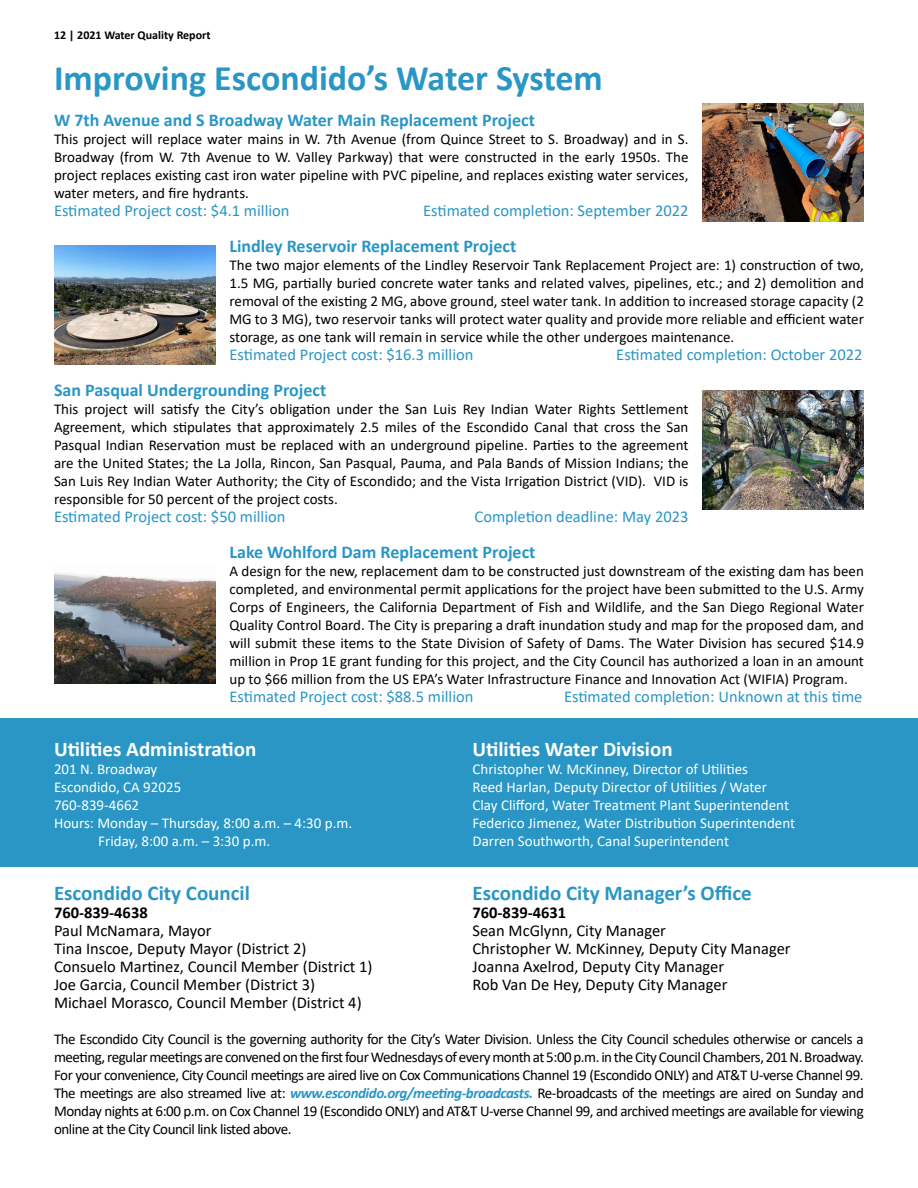
<style>
.page{position:relative;width:918px;height:1188px;background:#fff}
.page>*{position:absolute;margin:0;border:0;box-sizing:border-box;transform-origin:0 0}
.t1{font:700 36px "Calibri";color:#2996c5}
.t2{font:700 21px "Calibri";color:#2996c5}
.t3{font:700 21px "Calibri";color:#fff}
.t4{font:700 18px "Calibri";color:#2996c5}
.t5{font:16.5px/18px "Calibri";color:#000}
.t6{font:16.5px "Calibri";color:#2996c5}
.t7{font:700 16.5px "Calibri";color:#000}
.t8{font:15px/18px "Calibri";color:#000;text-align:justify}
.t9{font:15px/18px "Calibri";color:#fff}
.t10{font:700 12px "Calibri";color:#000}
.s1{font-weight:700;font-style:italic;color:#2996c5}
</style>
<div class="page">
<div style="left:0;top:719px;width:918px;height:148px;background:#2996c5"></div>
<img style="left:702px;top:103px;width:162px;height:119px">
<img style="left:702px;top:391px;width:162px;height:119px">
<img style="left:54px;top:246px;width:162px;height:118px">
<img style="left:54px;top:572px;width:162px;height:112px">
<p class="t10" style="left:54px;top:27px;width:158px">12 | 2021 Water Quality Report</p>
<h1 class="t1" style="left:54px;top:53px;width:550px">Improving Escondido’s Water System</h1>
<p class="t4" style="left:54px;top:107px;width:483px">W 7th Avenue and S Broadway Water Main Replacement Project</p>
<p class="t8" style="left:54px;top:130px;width:636px">This project will replace water mains in W. 7th Avenue (from Quince Street to S. Broadway) and in S.<br>Broadway (from W. 7th Avenue to W. Valley Parkway) that were constructed in the early 1950s. The project replaces existing cast iron water pipeline with PVC pipeline, and replaces existing water services, water meters, and fire hydrants.</p>
<p class="t6" style="left:54px;top:199px;width:237px">Estimated Project cost: $4.1 million</p>
<p class="t6" style="left:423px;top:199px;width:267px">Estimated completion: September 2022</p>
<p class="t4" style="left:230px;top:233px;width:288px">Lindley Reservoir Replacement Project</p>
<p class="t8" style="left:230px;top:256px;width:636px">The two major elements of the Lindley Reservoir Tank Replacement Project are: 1) construction of two, 1.5 MG, partially buried concrete water tanks and related valves, pipelines, etc.; and 2) demolition and removal of the existing 2 MG, above ground, steel water tank. In addition to increased storage capacity (2<br>MG to 3 MG), two reservoir tanks will protect water quality and provide more reliable and efficient water storage, as one tank will remain in service while the other undergoes maintenance.</p>
<p class="t6" style="left:230px;top:343px;width:246px">Estimated Project cost: $16.3 million</p>
<p class="t6" style="left:616px;top:343px;width:248px">Estimated completion: October 2022</p>
<p class="t4" style="left:54px;top:377px;width:274px">San Pasqual Undergrounding Project</p>
<p class="t8" style="left:54px;top:400px;width:636px">This project will satisfy the City’s obligation under the San Luis Rey Indian Water Rights Settlement Agreement, which stipulates that approximately 2.5 miles of the Escondido Canal that cross the San Pasqual Indian Reservation must be replaced with an underground pipeline. Parties to the agreement are the United States; the La Jolla, Rincon, San Pasqual, Pauma, and Pala Bands of Mission Indians; the San Luis Rey Indian Water Authority; the City of Escondido; and the Vista Irrigation District (VID). VID is responsible for 50 percent of the project costs.</p>
<p class="t6" style="left:54px;top:505px;width:233px">Estimated Project cost: $50 million</p>
<p class="t6" style="left:475px;top:505px;width:215px">Completion deadline: May 2023</p>
<p class="t4" style="left:230px;top:539px;width:307px">Lake Wohlford Dam Replacement Project</p>
<p class="t8" style="left:230px;top:562px;width:636px">A design for the new, replacement dam to be constructed just downstream of the existing dam has been completed, and environmental permit applications for the project have been submitted to the U.S. Army Corps of Engineers, the California Department of Fish and Wildlife, and the San Diego Regional Water Quality Control Board. The City is preparing a draft inundation study and map for the proposed dam, and will submit these items to the State Division of Safety of Dams. The Water Division has secured $14.9 million in Prop 1E grant funding for this project, and the City Council has authorized a loan in an amount up to $66 million from the US EPA’s Water Infrastructure Finance and Innovation Act (WIFIA) Program.</p>
<p class="t6" style="left:230px;top:685px;width:246px">Estimated Project cost: $88.5 million</p>
<p class="t6" style="left:564px;top:685px;width:300px">Estimated completion: Unknown at this time</p>
<h2 class="t3" style="left:54px;top:734px;width:204px">Utilities Administration</h2>
<p class="t9" style="left:54px;top:760px;width:105px">201 N. Broadway</p>
<p class="t9" style="left:54px;top:778px;width:129px">Escondido, CA 92025</p>
<p class="t9" style="left:54px;top:796px;width:87px">760-839-4662</p>
<p class="t9" style="left:54px;top:814px;width:300px">Hours: Monday – Thursday, 8:00 a.m. – 4:30 p.m.</p>
<p class="t9" style="left:98px;top:832px;width:174px">Friday, 8:00 a.m. – 3:30 p.m.</p>
<h2 class="t3" style="left:472px;top:734px;width:202px">Utilities Water Division</h2>
<p class="t9" style="left:472px;top:760px;width:324px">Christopher W. McKinney, Director of Utilities<br>Reed Harlan, Deputy Director of Utilities / Water Clay Clifford, Water Treatment Plant Superintendent Federico Jimenez, Water Distribution Superintendent Darren Southworth, Canal Superintendent</p>
<h2 class="t2" style="left:54px;top:878px;width:197px">Escondido City Council</h2>
<p class="t7" style="left:54px;top:901px;width:95px">760-839-4638</p>
<p class="t5" style="left:54px;top:921px;width:320px">Paul McNamara, Mayor<br>Tina Inscoe, Deputy Mayor (District 2)<br>Consuelo Martinez, Council Member (District 1)<br>Joe Garcia, Council Member (District 3)<br>Michael Morasco, Council Member (District 4)</p>
<h2 class="t2" style="left:472px;top:878px;width:281px">Escondido City Manager’s Office</h2>
<p class="t7" style="left:472px;top:901px;width:95px">760-839-4631</p>
<p class="t5" style="left:472px;top:921px;width:320px">Sean McGlynn, City Manager<br>Christopher W. McKinney, Deputy City Manager Joanna Axelrod, Deputy City Manager<br>Rob Van De Hey, Deputy City Manager</p>
<p class="t8" style="left:54px;top:1030px;width:811px">The Escondido City Council is the governing authority for the City’s Water Division. Unless the City Council schedules otherwise or cancels a meeting, regular meetings are convened on the first four Wednesdays of every month at 5:00 p.m. in the City Council Chambers, 201 N. Broadway.<br>For your convenience, City Council meetings are aired live on Cox Communications Channel 19 (Escondido ONLY) and AT&amp;T U-verse Channel 99.<br>The meetings are also streamed live at: <span class="s1">www.escondido.org/meeting-broadcasts.</span> Re-broadcasts of the meetings are aired on Sunday and Monday nights at 6:00 p.m. on Cox Channel 19 (Escondido ONLY) and AT&amp;T U-verse Channel 99, and archived meetings are available for viewing online at the City Council link listed above.</p>
</div>
